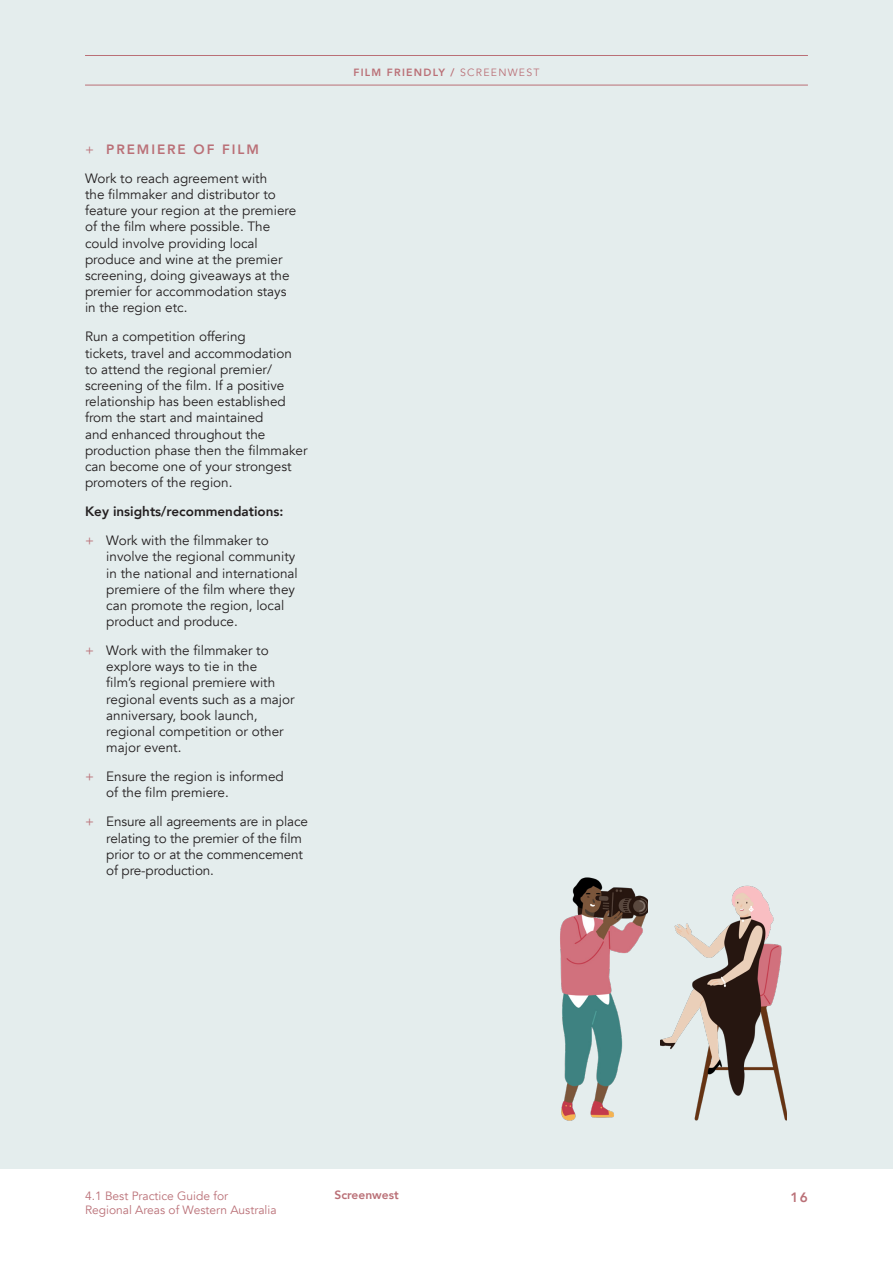
<style>
.page{position:relative;width:893px;height:1263px;background:#fff}
.page>*{position:absolute;margin:0;border:0;box-sizing:border-box;transform-origin:0 0}
.Copy{font:13.5px/16.2px "Avenir";color:#231f20}
.Copy-2{font:800 13.5px "Avenir";color:#231f20}
.t1{font:800 13.5px "Avenir";letter-spacing:.14em;color:#ba7077}
.t2{font:12px/14.4px "Avenir";color:#ba7077}
.t3{font:800 12px "Avenir";color:#ba7077}
.t4{font:800 10.5px "Avenir";letter-spacing:.12em;color:#ba7077}
.s1{font-weight:400}
.s2{color:#ba7077}
</style>
<div class="page">
<div style="left:0;top:0;width:893px;height:1169px;background:#e4eded"></div>
<hr style="left:85px;top:85px;width:723px;height:1px;background:#ba7077">
<hr style="left:85px;top:55px;width:723px;height:1px;background:#ba7077">
<img style="left:560px;top:877px;width:87px;height:244px">
<img style="left:660px;top:885px;width:127px;height:236px">
<p class="t1" style="left:85px;top:139px;width:175px"><span class="s1">+</span> PREMIERE OF FILM</p>
<p class="Copy" style="left:85px;top:170px;width:213px">Work to reach agreement with<br>the filmmaker and distributor to feature your region at the premiere of the film where possible. The could involve providing local produce and wine at the premier screening, doing giveaways at the premier for accommodation stays in the region etc.</p>
<p class="Copy" style="left:85px;top:329px;width:224px">Run a competition offering<br>tickets, travel and accommodation to attend the regional premier/ screening of the film. If a positive relationship has been established from the start and maintained<br>and enhanced throughout the production phase then the filmmaker can become one of your strongest promoters of the region.</p>
<p class="Copy-2" style="left:85px;top:501px;width:200px">Key insights/recommendations:</p>
<p class="Copy" style="left:106px;top:533px;width:193px;text-indent:-21px"><span class="s2">+</span> Work with the filmmaker to involve the regional community in the national and international premiere of the film where they can promote the region, local product and produce.</p>
<p class="Copy" style="left:106px;top:642px;width:190px;text-indent:-21px"><span class="s2">+</span> Work with the filmmaker to explore ways to tie in the<br>film’s regional premiere with regional events such as a major anniversary, book launch, regional competition or other major event.</p>
<p class="Copy" style="left:106px;top:769px;width:179px;text-indent:-21px"><span class="s2">+</span> Ensure the region is informed of the film premiere.</p>
<p class="Copy" style="left:106px;top:814px;width:203px;text-indent:-21px"><span class="s2">+</span> Ensure all agreements are in place relating to the premier of the film prior to or at the commencement of pre-production.</p>
<p class="t4" style="left:353px;top:65px;width:188px">FILM FRIENDLY / <span class="s1">SCREENWEST</span></p>
<p class="t2" style="left:85px;top:1189px;width:193px">4.1 Best Practice Guide for<br>Regional Areas of Western Australia</p>
<p class="t3" style="left:334px;top:1185px;width:66px">Screenwest</p>
<p class="t1" style="left:790px;top:1186px;width:19px">16</p>
</div>
